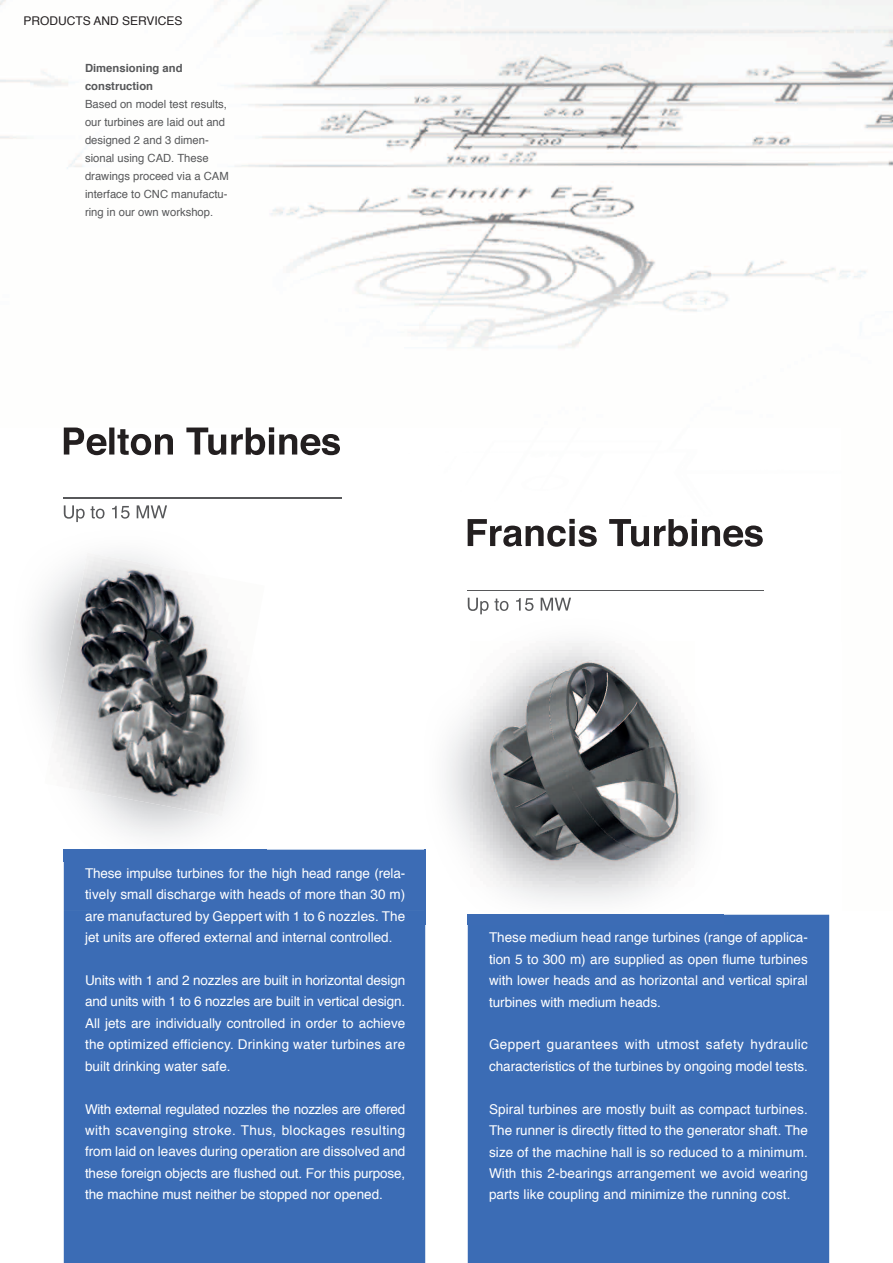
<style>
.page{position:relative;width:893px;height:1263px;background:#fff}
.page>*{position:absolute;margin:0;border:0;box-sizing:border-box;transform-origin:0 0}
.t1{font:13.5px/21.5px "Helvetica";color:#fff;text-align:justify}
.t2{font:12px "Helvetica";color:#231f20}
.t3{font:11.25px/18px "Helvetica";color:#57585a}
.t4{font:700 11.25px/18px "Helvetica";color:#57585a}
</style>
<div class="page">
<img style="left:0;top:0;width:840px;height:535px">
<img style="left:840px;top:0;width:53px;height:278px">
<img style="left:63px;top:861px;width:1px;height:49px">
<img style="left:424px;top:715px;width:299px;height:209px">
<img style="left:471px;top:643px;width:223px;height:244px">
<img style="left:13px;top:530px;width:254px;height:331px">
<img style="left:45px;top:553px;width:220px;height:263px">
<div style="left:64px;top:910px;width:361px;height:353px;background:#3b6cb5"></div>
<div style="left:64px;top:850px;width:361px;height:60px;background:#3c6cb5"></div>
<svg style="left:424px;top:910px;width:1px;height:14px"></svg>
<div style="left:64px;top:850px;width:203px;height:11px;background:#3c6cb5"></div>
<div style="left:468px;top:915px;width:361px;height:348px;background:#3b6cb5"></div>
<div style="left:468px;top:915px;width:255px;height:9px;background:#3c6cb5"></div>
<svg style="left:64px;top:427px;width:276px;height:28px"></svg>
<svg style="left:468px;top:519px;width:295px;height:28px"></svg>
<svg style="left:64px;top:505px;width:103px;height:17px"></svg>
<svg style="left:468px;top:598px;width:103px;height:16px"></svg>
<img style="left:64px;top:498px;width:277px;height:1px">
<img style="left:468px;top:590px;width:296px;height:1px">
<p class="t2" style="left:23px;top:11px;width:161px">PRODUCTS AND SERVICES</p>
<p class="t4" style="left:85px;top:59px;width:99px">Dimensioning and construction</p>
<p class="t3" style="left:85px;top:96px;width:145px">Based on model test results, our turbines are laid out and designed 2 and 3 dimen&shy;sional using CAD. These drawings proceed via a CAM interface to CNC manufactu&shy;ring in our own workshop.</p>
<p class="t1" style="left:85px;top:863px;width:322px">These impulse turbines for the high head range (rela&shy;tively small discharge with heads of more than 30 m) are manufactured by Geppert with 1 to 6 nozzles. The jet units are offered external and internal controlled.</p>
<p class="t1" style="left:85px;top:970px;width:322px">Units with 1 and 2 nozzles are built in horizontal design and units with 1 to 6 nozzles are built in vertical design.<br>All jets are individually controlled in order to achieve the optimized efficiency. Drinking water turbines are built drinking water safe.</p>
<p class="t1" style="left:85px;top:1098px;width:322px">With external regulated nozzles the nozzles are offered with scavenging stroke. Thus, blockages resulting from laid on leaves during operation are dissolved and these foreign objects are flushed out. For this purpose, the machine must neither be stopped nor opened.</p>
<p class="t1" style="left:489px;top:927px;width:320px">These medium head range turbines (range of applica&shy;tion 5 to 300 m) are supplied as open flume turbines with lower heads and as horizontal and vertical spiral turbines with medium heads.</p>
<p class="t1" style="left:489px;top:1034px;width:320px">Geppert guarantees with utmost safety hydraulic characteristics of the turbines by ongoing model tests.</p>
<p class="t1" style="left:489px;top:1098px;width:320px">Spiral turbines are mostly built as compact turbines.<br>The runner is directly fitted to the generator shaft. The size of the machine hall is so reduced to a minimum.<br>With this 2-bearings arrangement we avoid wearing parts like coupling and minimize the running cost.</p>
</div>
